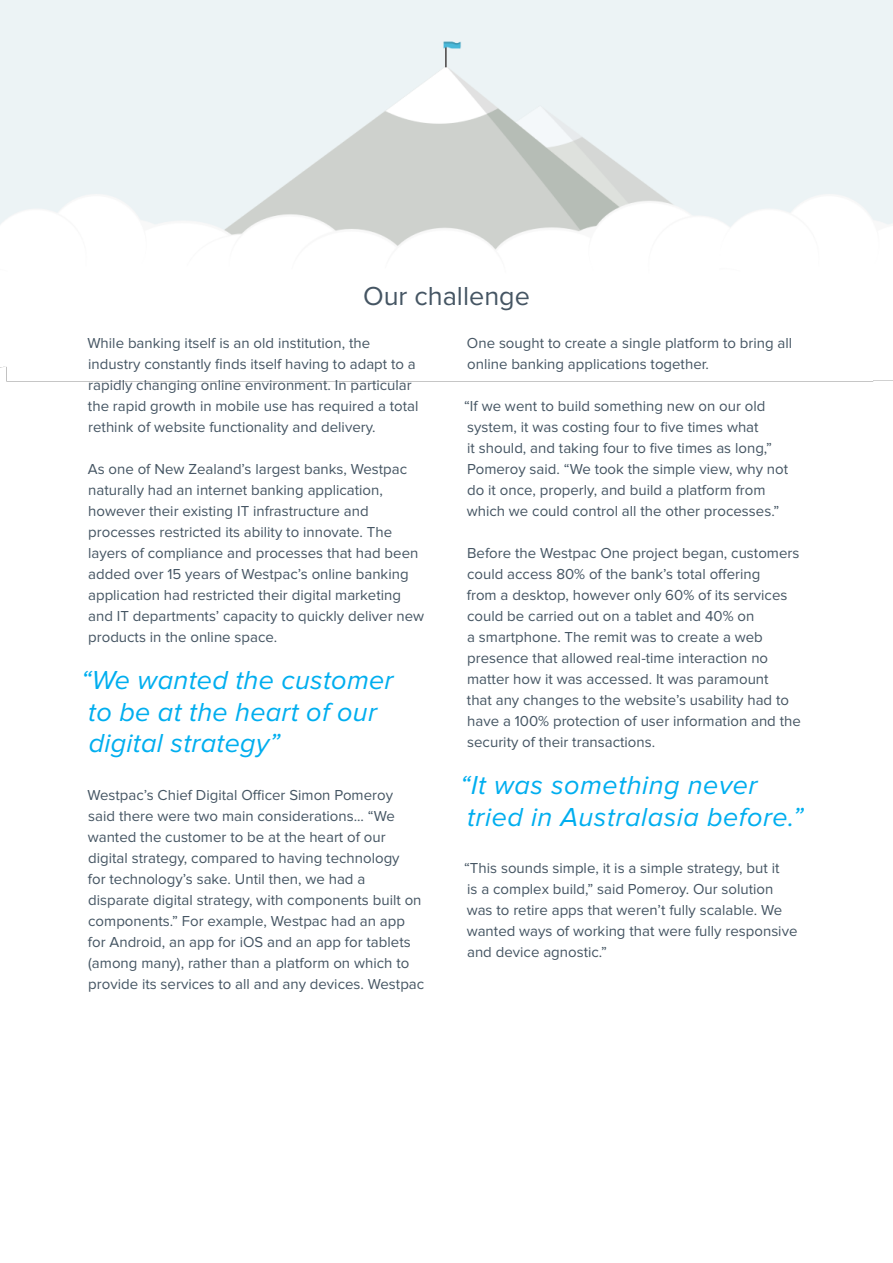
<style>
.page{position:relative;width:893px;height:1263px;background:#fff}
.page>*{position:absolute;margin:0;border:0;box-sizing:border-box;transform-origin:0 0}
.quotes_large{font:italic 27px/31.5px "Proxima Nova";letter-spacing:.01em;color:#00aeef}
.t1{font:27px "Proxima Nova";color:#455563}
.t2{font:15px/21px "Proxima Nova";color:#455563}
</style>
<div class="page">
<img style="left:0;top:0;width:893px;height:382px">
<p class="t1" style="left:363px;top:281px;width:168px">Our challenge</p>
<p class="t2" style="left:87px;top:333px;width:333px">While banking itself is an old institution, the industry constantly finds itself having to adapt to a rapidly changing online environment. In particular the rapid growth in mobile use has required a total rethink of website functionality and delivery.</p>
<p class="t2" style="left:88px;top:459px;width:338px">As one of New Zealand’s largest banks, Westpac naturally had an internet banking application, however their existing IT infrastructure and processes restricted its ability to innovate. The layers of compliance and processes that had been added over 15 years of Westpac’s online banking application had restricted their digital marketing and IT departments’ capacity to quickly deliver new products in the online space.</p>
<p class="quotes_large" style="left:81px;top:665px;width:314px">“We wanted the customer to be at the heart of our digital strategy”</p>
<p class="t2" style="left:87px;top:784px;width:338px">Westpac’s Chief Digital Officer Simon Pomeroy<br>said there were two main considerations... “We wanted the customer to be at the heart of our digital strategy, compared to having technology<br>for technology’s sake. Until then, we had a disparate digital strategy, with components built on components.” For example, Westpac had an app for Android, an app for iOS and an app for tablets (among many), rather than a platform on which to provide its services to all and any devices. Westpac</p>
<p class="t2" style="left:467px;top:333px;width:327px">One sought to create a single platform to bring all online banking applications together.</p>
<p class="t2" style="left:464px;top:396px;width:326px">“If we went to build something new on our old system, it was costing four to five times what<br>it should, and taking four to five times as long,” Pomeroy said. “We took the simple view, why not do it once, properly, and build a platform from which we could control all the other processes.”</p>
<p class="t2" style="left:467px;top:543px;width:336px">Before the Westpac One project began, customers could access 80% of the bank’s total offering<br>from a desktop, however only 60% of its services could be carried out on a tablet and 40% on<br>a smartphone. The remit was to create a web presence that allowed real-time interaction no matter how it was accessed. It was paramount<br>that any changes to the website’s usability had to have a 100% protection of user information and the security of their transactions.</p>
<p class="quotes_large" style="left:460px;top:770px;width:345px">“It was something never tried in Australasia before.”</p>
<p class="t2" style="left:464px;top:858px;width:335px">“This sounds simple, it is a simple strategy, but it<br>is a complex build,” said Pomeroy. Our solution was to retire apps that weren’t fully scalable. We wanted ways of working that were fully responsive and device agnostic.”</p>
</div>
